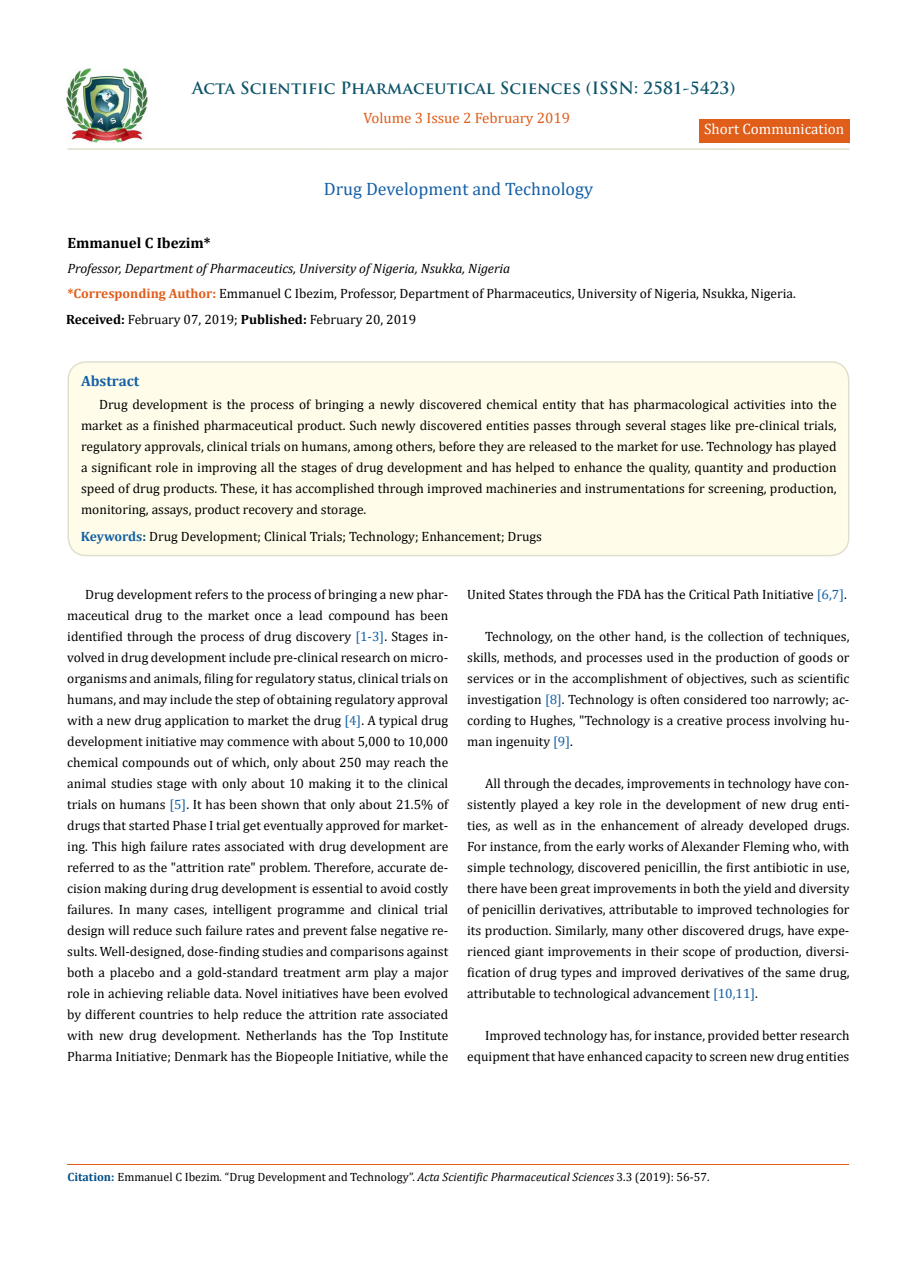
<style>
.page{position:relative;width:917px;height:1262px;background:#fff}
.page>*{position:absolute;margin:0;border:0;box-sizing:border-box;transform-origin:0 0}
.t1{font:18px "Cambria";color:#1560a6}
.t2{font:700 16.5px "Trajan Pro";color:#0e546a}
.t3{font:15px "Cambria";color:#e05d1a}
.t4{font:15px "Cambria";color:#fff}
.t5{font:700 15px "Cambria";color:#000}
.t6{font:700 15px "Cambria";color:#1560a6}
.t7{font:13.5px/21px "Cambria";color:#000;text-align:justify}
.t8{font:12px "Cambria";color:#000}
.s1{font-style:italic}
.s2{font-weight:700;color:#e05d1a}
.s3{font-weight:700}
.s4{font-weight:700;color:#1560a6}
.s5{font-weight:700;color:#0e546a}
.s6{color:#1560a6}
.s7{font-weight:700;color:#035089}
</style>
<div class="page">
<img style="left:67px;top:68px;width:80px;height:74px">
<div style="left:699px;top:119px;width:150px;height:23px;background:#e05d1a"></div>
<hr style="left:67px;top:1164px;width:782px;height:1px;background:#e05d1a">
<hr style="left:67px;top:148px;width:782px;height:2px;background:#e0dfcd">
<div style="left:68px;top:362px;width:780px;height:193px;background:#fffde9;border-radius:18px"></div>
<div style="left:67px;top:361px;width:782px;height:195px;border:2px solid #e0dfcd;border-radius:18px"></div>
<p class="t2" style="left:192px;top:77px;width:545px">Acta Scientific Pharmaceutical Sciences (ISSN: 2581-5423)</p>
<p class="t3" style="left:363px;top:109px;width:208px">Volume 3 Issue 2 February 2019</p>
<p class="t4" style="left:704px;top:120px;width:141px">Short Communication</p>
<h1 class="t1" style="left:324px;top:178px;width:271px">Drug Development and Technology</h1>
<p class="t5" style="left:67px;top:232px;width:144px">Emmanuel C Ibezim*</p>
<p class="t7" style="left:67px;top:255px;width:729px;line-height:25.8px"><span class="s1">Professor, Department of Pharmaceutics, University of Nigeria, Nsukka, Nigeria<br></span><span class="s2">*Corresponding Author:</span> Emmanuel C Ibezim, Professor, Department of Pharmaceutics, University of Nigeria, Nsukka, Nigeria.</p>
<p class="t7" style="left:66px;top:309px;width:351px"><span class="s3">Received:</span> February 07, 2019; <span class="s3">Published:</span> February 20, 2019</p>
<p class="t6" style="left:81px;top:370px;width:60px">Abstract</p>
<p class="t7" style="left:81px;top:394px;width:757px;text-indent:18px">Drug development is the process of bringing a newly discovered chemical entity that has pharmacological activities into the market as a finished pharmaceutical product. Such newly discovered entities passes through several stages like pre-clinical trials, regulatory approvals, clinical trials on humans, among others, before they are released to the market for use. Technology has played a significant role in improving all the stages of drug development and has helped to enhance the quality, quantity and production speed of drug products. These, it has accomplished through improved machineries and instrumentations for screening, production, monitoring, assays, product recovery and storage.</p>
<p class="t7" style="left:81px;top:526px;width:462px"><span class="s4">Keywords</span><span class="s5">:</span> Drug Development; Clinical Trials; Technology; Enhancement; Drugs</p>
<p class="t7" style="left:67px;top:584px;width:382px;text-indent:18px">Drug development refers to the process of bringing a new phar&shy;maceutical drug to the market once a lead compound has been identified through the process of drug discovery <span class="s6">[1-3]</span>. Stages in&shy;volved in drug development include pre-clinical research on micro&shy;organisms and animals, filing for regulatory status, clinical trials on humans, and may include the step of obtaining regulatory approval with a new drug application to market the drug <span class="s6">[4]</span>. A typical drug development initiative may commence with about 5,000 to 10,000 chemical compounds out of which, only about 250 may reach the animal studies stage with only about 10 making it to the clinical trials on humans <span class="s6">[5]</span>. It has been shown that only about 21.5% of drugs that started Phase I trial get eventually approved for market&shy;ing. This high failure rates associated with drug development are referred to as the "attrition rate" problem. Therefore, accurate de&shy;cision making during drug development is essential to avoid costly failures. In many cases, intelligent programme and clinical trial design will reduce such failure rates and prevent false negative re&shy;sults. Well-designed, dose-finding studies and comparisons against both a placebo and a gold-standard treatment arm play a major role in achieving reliable data. Novel initiatives have been evolved by different countries to help reduce the attrition rate associated with new drug development. Netherlands has the Top Institute Pharma Initiative; Denmark has the Biopeople Initiative, while the</p>
<p class="t7" style="left:467px;top:584px;width:381px">United States through the FDA has the Critical Path Initiative <span class="s6">[6,7]</span>.</p>
<p class="t7" style="left:467px;top:626px;width:384px;text-indent:18px">Technology, on the other hand, is the collection of techniques, skills, methods, and processes used in the production of goods or services or in the accomplishment of objectives, such as scientific investigation <span class="s6">[8]</span>. Technology is often considered too narrowly; ac&shy;cording to Hughes, "Technology is a creative process involving hu&shy;man ingenuity <span class="s6">[9]</span>.</p>
<p class="t7" style="left:467px;top:773px;width:384px;text-indent:18px">All through the decades, improvements in technology have con&shy;sistently played a key role in the development of new drug enti&shy;ties, as well as in the enhancement of already developed drugs.<br>For instance, from the early works of Alexander Fleming who, with simple technology, discovered penicillin, the first antibiotic in use, there have been great improvements in both the yield and diversity of penicillin derivatives, attributable to improved technologies for its production. Similarly, many other discovered drugs, have expe&shy;rienced giant improvements in their scope of production, diversi&shy;fication of drug types and improved derivatives of the same drug, attributable to technological advancement <span class="s6">[10,11]</span>.</p>
<p class="t7" style="left:467px;top:1025px;width:384px;text-align:right">Improved technology has, for instance, provided better research equipment that have enhanced capacity to screen new drug entities</p>
<p class="t8" style="left:67px;top:1169px;width:643px"><span class="s7">Citation:</span> Emmanuel C Ibezim<span class="s1">.</span> “Drug Development and Technology”. <span class="s1">Acta Scientific Pharmaceutical Sciences</span> 3.3 (2019): 56-57.</p>
</div>
